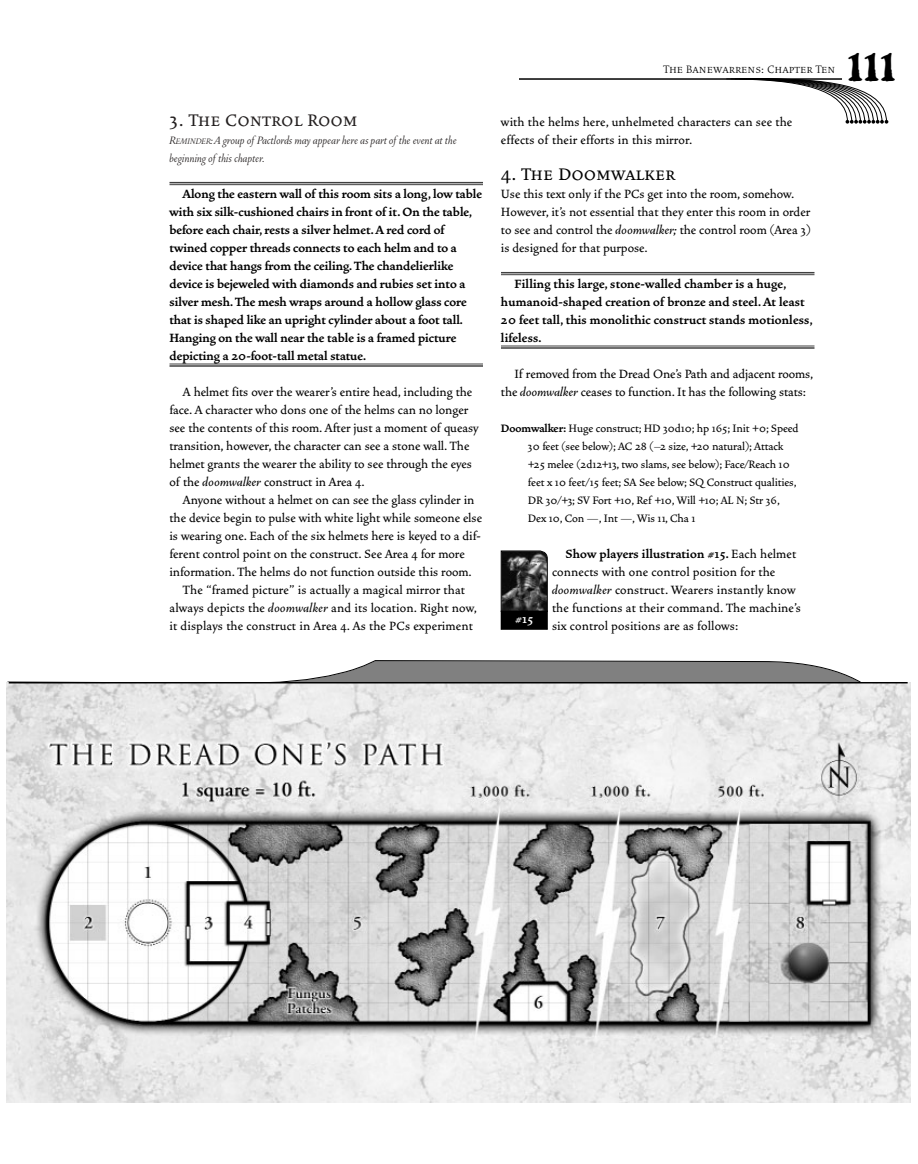
<style>
.page{position:relative;width:918px;height:1164px;background:#fff}
.page>*{position:absolute;margin:0;border:0;box-sizing:border-box;transform-origin:0 0}
.t1{font:700 36px "Facsimiled";color:#000}
.t2{font:21px "Vendetta Medium Small Caps";color:#231f1f}
.t3{font:21px "Vendetta Medium Small Caps";color:#000}
.t4{font:500 15px/18px "Vendetta";color:#000}
.t5{font:700 15px/18px "Vendetta";color:#000}
.t6{font:700 15px "Vendetta";color:#fff}
.t7{font:500 13.5px/18px "Vendetta";letter-spacing:-.005em;color:#000}
.t8{font:italic 300 13.5px/18px "Vendetta";color:#231f1f}
.t9{font:13.5px "Vendetta Light Small Caps";color:#000}
.s1{font-size:10.2px}
.s2{font-style:italic}
.s3{font-weight:700}
</style>
<div class="page">
<hr style="left:170px;top:182px;width:313px;height:1px;background:#404040">
<hr style="left:170px;top:184px;width:313px;height:1px;background:#404040">
<hr style="left:170px;top:364px;width:313px;height:1px;background:#404040">
<hr style="left:170px;top:365px;width:313px;height:2px;background:#404040">
<hr style="left:501px;top:272px;width:313px;height:1px;background:#404040">
<hr style="left:501px;top:274px;width:313px;height:1px;background:#404040">
<hr style="left:501px;top:346px;width:313px;height:1px;background:#404040">
<hr style="left:501px;top:347px;width:313px;height:2px;background:#404040">
<hr style="left:519px;top:78px;width:323px;height:2px;background:#000">
<svg style="left:726px;top:78px;width:162px;height:46px"></svg>
<svg style="left:7px;top:661px;width:902px;height:22px"></svg>
<img style="left:7px;top:683px;width:903px;height:420px">
<hr style="left:9px;top:682px;width:899px;height:1px;background:#000">
<svg style="left:501px;top:551px;width:47px;height:60px;background:#3f3f3f"></svg>
<div style="left:501px;top:611px;width:46px;height:18px;background:#000"></div>
<h2 class="t2" style="left:169px;top:106px;width:190px">3. The Control Room</h2>
<p class="t8" style="left:169px;top:132px;width:289px">R<span class="s1">EMINDER</span>:A group of Pactlords may appear here as part of the event at the beginning of this chapter.</p>
<p class="t5" style="left:169px;top:186px;width:314px;text-indent:14px">Along the eastern wall of this room sits a long, low table with six silk-cushioned chairs in front of it. On the table, before each chair, rests a silver helmet. A red cord of twined copper threads connects to each helm and to a device that hangs from the ceiling. The chandelierlike device is bejeweled with diamonds and rubies set into a silver mesh. The mesh wraps around a hollow glass core that is shaped like an upright cylinder about a foot tall.<br>Hanging on the wall near the table is a framed picture depicting a 20-foot-tall metal statue.</p>
<p class="t4" style="left:169px;top:384px;width:311px;text-indent:14px">A helmet fits over the wearer’s entire head, including the face. A character who dons one of the helms can no longer see the contents of this room. After just a moment of queasy transition, however, the character can see a stone wall. The helmet grants the wearer the ability to see through the eyes of the <span class="s2">doomwalker</span> construct in Area 4.</p>
<p class="t4" style="left:183px;top:492px;width:293px">Anyone without a helmet on can see the glass cylinder in</p>
<p class="t4" style="left:169px;top:510px;width:314px">the device begin to pulse with white light while someone else</p>
<p class="t4" style="left:169px;top:528px;width:313px">is wearing one. Each of the six helmets here is keyed to a dif-</p>
<p class="t4" style="left:169px;top:546px;width:297px">ferent control point on the construct. See Area 4 for more</p>
<p class="t4" style="left:169px;top:564px;width:304px">information. The helms do not function outside this room.</p>
<p class="t4" style="left:183px;top:582px;width:284px">The “framed picture” is actually a magical mirror that</p>
<p class="t4" style="left:169px;top:600px;width:309px">always depicts the <span class="s2">doomwalker</span> and its location. Right now,</p>
<p class="t4" style="left:169px;top:618px;width:305px">it displays the construct in Area 4. As the PCs experiment</p>
<p class="t9" style="left:663px;top:61px;width:174px">The Banewarrens: Chapter Ten</p>
<h1 class="t1" style="left:847px;top:50px;width:51px">111</h1>
<p class="t4" style="left:501px;top:114px;width:293px">with the helms here, unhelmeted characters can see the effects of their efforts in this mirror.</p>
<h2 class="t3" style="left:501px;top:160px;width:176px">4. The Doomwalker</h2>
<p class="t4" style="left:501px;top:186px;width:311px">Use this text only if the PCs get into the room, somehow.<br>However, it’s not essential that they enter this room in order to see and control the <span class="s2">doomwalker;</span> the control room (Area 3) is designed for that purpose.</p>
<p class="t5" style="left:501px;top:276px;width:313px;text-indent:14px">Filling this large, stone-walled chamber is a huge, humanoid-shaped creation of bronze and steel. At least 20 feet tall, this monolithic construct stands motionless, lifeless.</p>
<p class="t4" style="left:501px;top:366px;width:314px;text-indent:14px">If removed from the Dread One’s Path and adjacent rooms, the <span class="s2">doomwalker</span> ceases to function. It has the following stats:</p>
<p class="t7" style="left:528px;top:420px;width:272px;text-indent:-27px"><span class="s3">Doomwalker:</span> Huge construct; HD 30d10; hp 165; Init +0; Speed 30 feet (see below); AC 28 (–2 size, +20 natural); Attack +25 melee (2d12+13, two slams, see below); Face/Reach 10 feet x 10 feet/15 feet; SA See below; SQ Construct qualities, DR 30/+3; SV Fort +10, Ref +10, Will +10; AL N; Str 36, Dex 10, Con —, Int —, Wis 11, Cha 1</p>
<p class="t4" style="left:552px;top:546px;width:250px;text-indent:14px"><span class="s3">Show players illustration #15.</span> Each helmet connects with one control position for the <span class="s2">doomwalker</span> construct. Wearers instantly know the functions at their command. The machine’s six control positions are as follows:</p>
<p class="t6" style="left:515px;top:613px;width:20px">#15</p>
</div>
